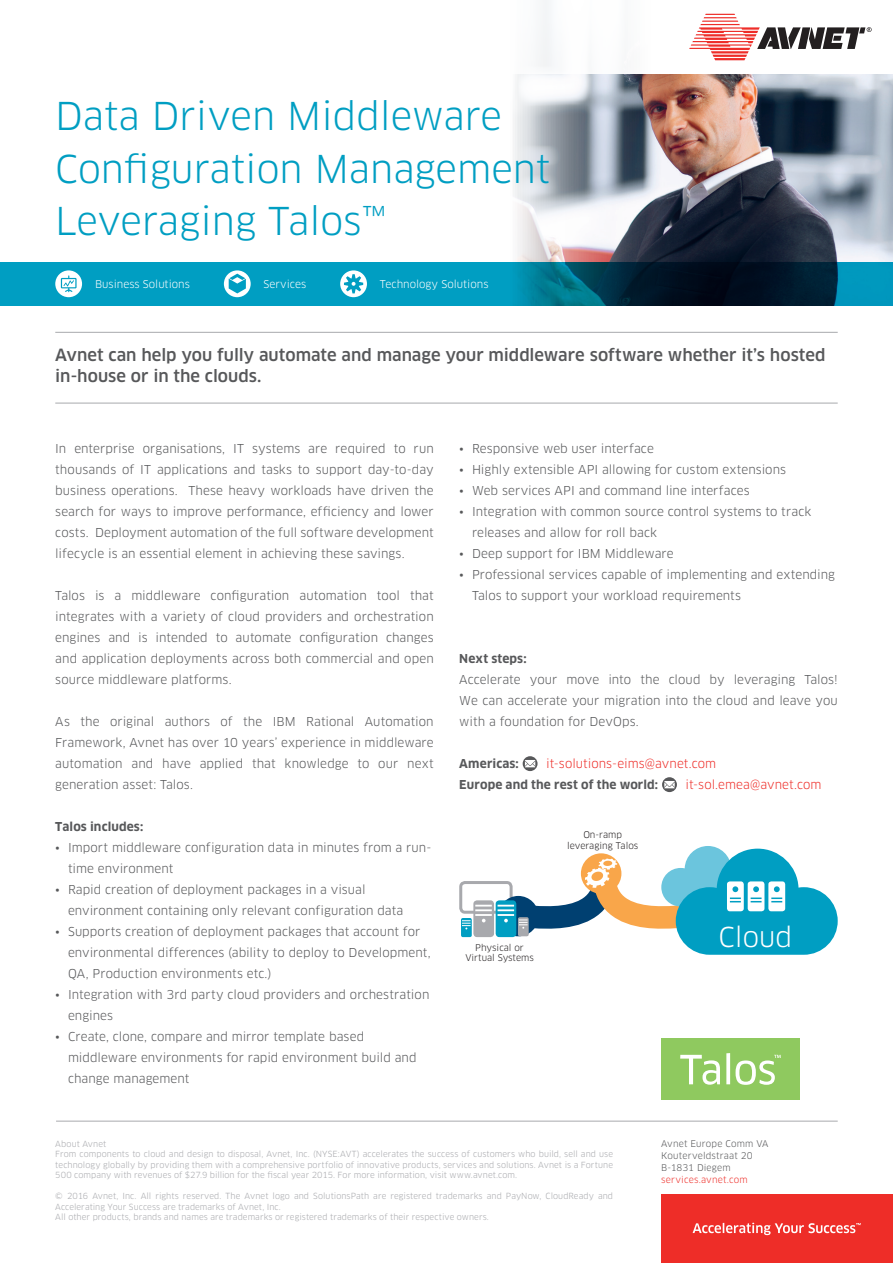
<style>
.page{position:relative;width:893px;height:1263px;background:#fff}
.page>*{position:absolute;margin:0;border:0;box-sizing:border-box;transform-origin:0 0}
.t1{font:37.5px/52.5px "Clan OT";color:#009ec2}
.t2{font:26.85px "Clan OT";color:#fff}
.t3{font:500 16.5px/21px "Clan OT";color:#57585a}
.t4{font:12px/21px "Clan OT";letter-spacing:.005em;color:#57585a}
.t5{font:700 12px "Clan OT";letter-spacing:.01em;color:#57585a}
.t6{font:12px "Clan OT";letter-spacing:.005em;color:#ee2d28}
.t7{font:10.5px "Clan OT";color:#fff}
.t8{font:9px/12px "Clan OT";letter-spacing:.015em;color:#57585a}
.t9{font:9px/10.8px "Clan OT";color:#231f20;text-align:center}
.t10{font:9px "Clan OT";letter-spacing:.015em;color:#ee2d28}
.t11{font:8.25px/10.5px "Clan OT";letter-spacing:.005em;color:#a8a9ad}
</style>
<div class="page">
<img style="left:513px;top:74px;width:380px;height:188px">
<svg style="left:0;top:262px;width:893px;height:44px;background:#007391"></svg>
<svg style="left:689px;top:14px;width:183px;height:46px"></svg>
<hr style="left:56px;top:1121px;width:782px;height:1px;background:#a8a9ad">
<div style="left:661px;top:1195px;width:232px;height:68px;background:#ee2d28"></div>
<svg style="left:693px;top:1223px;width:168px;height:12px"></svg>
<svg style="left:55px;top:270px;width:27px;height:27px"></svg>
<svg style="left:224px;top:270px;width:27px;height:27px"></svg>
<svg style="left:340px;top:270px;width:27px;height:27px"></svg>
<svg style="left:523px;top:756px;width:15px;height:15px"></svg>
<svg style="left:662px;top:777px;width:15px;height:15px"></svg>
<hr style="left:55px;top:332px;width:783px;height:1px;background:#a8a9ad">
<hr style="left:55px;top:403px;width:783px;height:1px;background:#a8a9ad">
<div style="left:459px;top:881px;width:54px;height:33px;border:3px solid #a8a9ad;border-radius:4px"></div>
<svg style="left:461px;top:918px;width:11px;height:19px"></svg>
<svg style="left:462px;top:846px;width:376px;height:109px"></svg>
<div style="left:661px;top:1038px;width:139px;height:62px;background:#8fc95f"></div>
<svg style="left:680px;top:1055px;width:40px;height:30px"></svg>
<svg style="left:726px;top:1053px;width:4px;height:31px"></svg>
<svg style="left:735px;top:1055px;width:46px;height:30px"></svg>
<h1 class="t1" style="left:55px;top:90px;width:497px">Data Driven Middleware<br>Configuration Management<br>Leveraging Talos™</h1>
<p class="t7" style="left:95px;top:278px;width:96px">Business Solutions</p>
<p class="t7" style="left:264px;top:278px;width:44px">Services</p>
<p class="t7" style="left:380px;top:278px;width:110px">Technology Solutions</p>
<h3 class="t3" style="left:55px;top:345px;width:772px">Avnet can help you fully automate and manage your middleware software whether it’s hosted in-house or in the clouds.</h3>
<p class="t4" style="left:55px;top:438px;width:380px;text-align:justify">In enterprise organisations, IT systems are required to run thousands of IT applications and tasks to support day-to-day business operations. These heavy workloads have driven the search for ways to improve performance, efficiency and lower costs. Deployment automation of the full software development lifecycle is an essential element in achieving these savings.</p>
<p class="t4" style="left:55px;top:585px;width:380px;text-align:justify">Talos is a middleware configuration automation tool that integrates with a variety of cloud providers and orchestration engines and is intended to automate configuration changes and application deployments across both commercial and open source middleware platforms.</p>
<p class="t4" style="left:55px;top:711px;width:380px;text-align:justify">As the original authors of the IBM Rational Automation Framework, Avnet has over 10 years’ experience in middleware automation and have applied that knowledge to our next generation asset: Talos.</p>
<p class="t5" style="left:55px;top:820px;width:90px">Talos includes:</p>
<p class="t4" style="left:68px;top:837px;width:365px;text-indent:-13px">• Import middleware configuration data in minutes from a run&shy;time environment</p>
<p class="t4" style="left:68px;top:879px;width:337px;text-indent:-13px">• Rapid creation of deployment packages in a visual environment containing only relevant configuration data</p>
<p class="t4" style="left:68px;top:921px;width:364px;text-indent:-13px">• Supports creation of deployment packages that account for environmental differences (ability to deploy to Development,<br>QA, Production environments etc.)</p>
<p class="t4" style="left:68px;top:984px;width:363px;text-indent:-13px">• Integration with 3rd party cloud providers and orchestration engines</p>
<p class="t4" style="left:68px;top:1026px;width:350px;text-indent:-13px">• Create, clone, compare and mirror template based middleware environments for rapid environment build and change management</p>
<p class="t4" style="left:459px;top:438px;width:196px">• Responsive web user interface</p>
<p class="t4" style="left:459px;top:459px;width:328px">• Highly extensible API allowing for custom extensions</p>
<p class="t4" style="left:459px;top:480px;width:292px">• Web services API and command line interfaces</p>
<p class="t4" style="left:472px;top:501px;width:341px;text-indent:-13px">• Integration with common source control systems to track releases and allow for roll back</p>
<p class="t4" style="left:459px;top:543px;width:216px">• Deep support for IBM Middleware</p>
<p class="t4" style="left:472px;top:564px;width:364px;text-indent:-13px">• Professional services capable of implementing and extending<br>Talos to support your workload requirements</p>
<p class="t5" style="left:459px;top:652px;width:69px">Next steps:</p>
<p class="t4" style="left:459px;top:669px;width:380px;text-align:justify">Accelerate your move into the cloud by leveraging Talos!<br>We can accelerate your migration into the cloud and leave you with a foundation for DevOps.</p>
<p class="t5" style="left:459px;top:757px;width:61px">Americas:</p>
<p class="t6" style="left:546px;top:756px;width:172px">it-solutions-eims@avnet.com</p>
<p class="t5" style="left:459px;top:778px;width:200px">Europe and the rest of the world:</p>
<p class="t6" style="left:685px;top:777px;width:138px">it-sol.emea@avnet.com</p>
<p class="t9" style="left:567px;top:829px;width:73px">On-ramp leveraging Talos</p>
<p class="t9" style="left:475px;top:942px;width:50px">Physical or</p>
<p class="t9" style="left:465px;top:953px;width:70px">Virtual Systems</p>
<h2 class="t2" style="left:719px;top:920px;width:75px">Cloud</h2>
<p class="t11" style="left:55px;top:1138px;width:559px">About Avnet<br>From components to cloud and design to disposal, Avnet, Inc. (NYSE:AVT) accelerates the success of customers who build, sell and use technology globally by providing them with a comprehensive portfolio of innovative products, services and solutions. Avnet is a Fortune 500 company with revenues of $27.9 billion for the fiscal year 2015. For more information, visit www.avnet.com.</p>
<p class="t11" style="left:55px;top:1191px;width:559px">© 2016 Avnet, Inc. All rights reserved. The Avnet logo and SolutionsPath are registered trademarks and PayNow, CloudReady and<br>Accelerating Your Success are trademarks of Avnet, Inc.<br>All other products, brands and names are trademarks or registered trademarks of their respective owners.</p>
<p class="t8" style="left:661px;top:1138px;width:109px">Avnet Europe Comm VA<br>Kouterveldstraat 20<br>B-1831 Diegem</p>
<p class="t10" style="left:661px;top:1174px;width:88px">services.avnet.com</p>
</div>
